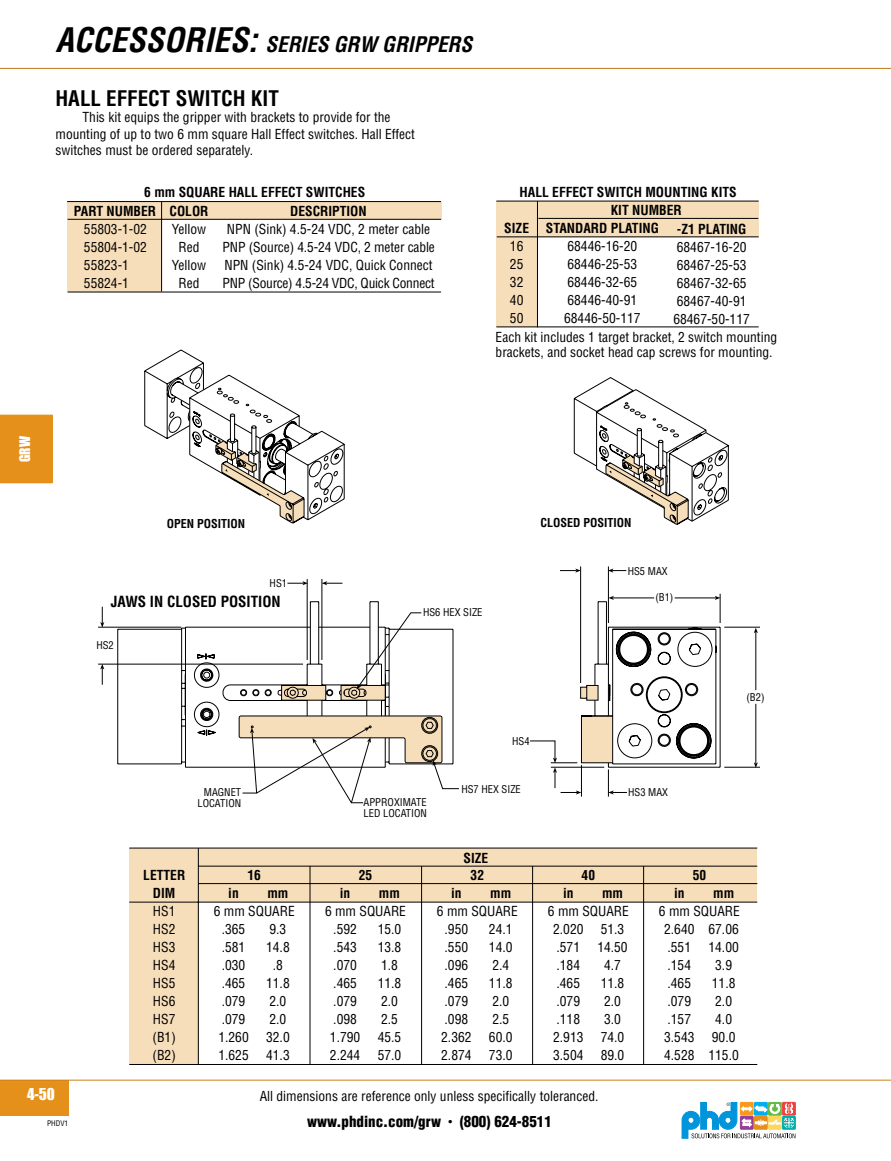
<style>
.page{position:relative;width:891px;height:1161px;background:#fff}
.page>*{position:absolute;margin:0;border:0;box-sizing:border-box;transform-origin:0 0}
.t1{font:italic 700 condensed 21px "Helvetica";color:#000}
.t2{font:700 condensed 21px "Helvetica";color:#000}
.t3{font:900 condensed 15px "Helvetica";color:#000}
.t4{font:700 condensed 15px "Helvetica";color:#000}
.t5{font:15px "Impact";color:#fff}
.t6{font:condensed 13.5px/18px "Helvetica";color:#000}
.t7{font:700 condensed 13.5px/18px "Helvetica";color:#000;text-align:center}
.t8{font:13.5px "Impact";color:#fff}
.t9{font:700 condensed 12px "Helvetica";color:#000}
.t10{font:condensed 10.5px/10.5px "Helvetica";color:#000}
.t11{font:condensed 7.5px "Helvetica";color:#000}
.s1{font-size:33px}
.s2{font-size:9px}
</style>
<div class="page">
<hr style="left:0;top:68px;width:891px;height:1px;background:#bc7612">
<div style="left:0;top:415px;width:52px;height:68px;background:#e5901a"></div>
<div style="left:0;top:1080px;width:68px;height:35px;background:#e5901a"></div>
<hr style="left:0;top:1080px;width:891px;height:1px;background:#cd8116">
<svg style="left:682px;top:1102px;width:113px;height:36px"></svg>
<div style="left:129px;top:849px;width:628px;height:53px;background:#f7deba"></div>
<svg style="left:573px;top:377px;width:156px;height:148px"></svg>
<svg style="left:144px;top:349px;width:201px;height:175px"></svg>
<div style="left:129px;top:849px;width:70px;height:215px;background:#f7deba"></div>
<hr style="left:129px;top:902px;width:628px;height:1px;background:#000">
<hr style="left:129px;top:1064px;width:628px;height:1px;background:#000">
<hr style="left:198px;top:849px;width:1px;height:216px;background:#000">
<hr style="left:198px;top:866px;width:559px;height:1px;background:#000">
<hr style="left:129px;top:848px;width:628px;height:1px;background:#000">
<hr style="left:199px;top:883px;width:558px;height:1px;background:#000">
<hr style="left:310px;top:866px;width:1px;height:198px;background:#000">
<hr style="left:421px;top:866px;width:1px;height:198px;background:#000">
<div style="left:67px;top:202px;width:95px;height:90px;background:#f7deba"></div>
<div style="left:67px;top:202px;width:375px;height:18px;background:#f7deba"></div>
<hr style="left:68px;top:219px;width:373px;height:1px;background:#000">
<hr style="left:67px;top:201px;width:374px;height:1px;background:#000">
<hr style="left:68px;top:292px;width:373px;height:1px;background:#000">
<hr style="left:161px;top:202px;width:1px;height:90px;background:#000">
<hr style="left:98px;top:664px;width:205px;height:1px;background:#000">
<hr style="left:98px;top:627px;width:83px;height:1px;background:#000">
<svg style="left:100px;top:664px;width:4px;height:21px"></svg>
<svg style="left:100px;top:607px;width:4px;height:21px"></svg>
<svg style="left:117px;top:626px;width:68px;height:139px"></svg>
<hr style="left:307px;top:579px;width:1px;height:81px;background:#000">
<hr style="left:322px;top:579px;width:1px;height:81px;background:#000">
<svg style="left:287px;top:581px;width:21px;height:4px"></svg>
<svg style="left:322px;top:581px;width:21px;height:4px"></svg>
<hr style="left:724px;top:627px;width:36px;height:1px;background:#000">
<hr style="left:724px;top:767px;width:36px;height:1px;background:#000">
<hr style="left:756px;top:632px;width:1px;height:58px;background:#000">
<svg style="left:754px;top:628px;width:4px;height:5px"></svg>
<hr style="left:756px;top:704px;width:1px;height:60px;background:#000">
<svg style="left:754px;top:762px;width:4px;height:6px"></svg>
<hr style="left:580px;top:566px;width:1px;height:117px;background:#000">
<hr style="left:608px;top:566px;width:1px;height:57px;background:#000">
<svg style="left:560px;top:569px;width:21px;height:4px"></svg>
<svg style="left:608px;top:569px;width:18px;height:4px"></svg>
<svg style="left:185px;top:594px;width:536px;height:209px"></svg>
<hr style="left:532px;top:866px;width:1px;height:198px;background:#000">
<hr style="left:643px;top:866px;width:1px;height:198px;background:#000">
<div style="left:496px;top:201px;width:263px;height:36px;background:#f7deba"></div>
<div style="left:496px;top:201px;width:41px;height:126px;background:#f7deba"></div>
<hr style="left:497px;top:237px;width:262px;height:1px;background:#000">
<hr style="left:496px;top:201px;width:263px;height:1px;background:#000">
<hr style="left:537px;top:201px;width:1px;height:126px;background:#000">
<hr style="left:538px;top:218px;width:220px;height:1px;background:#000">
<hr style="left:496px;top:327px;width:263px;height:1px;background:#000">
<h1 class="t1" style="left:56px;top:32px;width:418px"><span class="s1">ACCESSORIES:</span> SERIES GRW GRIPPERS</h1>
<h1 class="t2" style="left:56px;top:86px;width:225px">HALL EFFECT SWITCH KIT</h1>
<p class="t6" style="left:56px;top:109px;width:361px;line-height:16.2px;text-indent:27px">This kit equips the gripper with brackets to provide for the mounting of up to two 6 mm square Hall Effect switches. Hall Effect switches must be ordered separately.</p>
<p class="t7" style="left:144px;top:182px;width:224px;line-height:19px;text-align:right">6 mm SQUARE HALL EFFECT SWITCHES<br>DESCRIPTION</p>
<p class="t6" style="left:223px;top:220px;width:214px;text-align:center">NPN (Sink) 4.5-24 VDC, 2 meter cable PNP (Source) 4.5-24 VDC, 2 meter cable NPN (Sink) 4.5-24 VDC, Quick Connect PNP (Source) 4.5-24 VDC, Quick Connect</p>
<p class="t7" style="left:170px;top:202px;width:41px">COLOR</p>
<p class="t6" style="left:172px;top:220px;width:36px;text-align:center">Yellow<br>Red<br>Yellow<br>Red</p>
<p class="t7" style="left:74px;top:202px;width:84px">PART NUMBER</p>
<p class="t6" style="left:84px;top:220px;width:64px">55803-1-02<br>55804-1-02<br>55823-1<br>55824-1</p>
<p class="t7" style="left:520px;top:183px;width:219px">HALL EFFECT SWITCH MOUNTING KITS</p>
<p class="t7" style="left:546px;top:219px;width:115px">STANDARD PLATING</p>
<p class="t6" style="left:564px;top:237px;width:78px">68446-16-20<br>68446-25-53<br>68446-32-65<br>68446-40-91<br>68446-50-117</p>
<p class="t7" style="left:677px;top:201px;width:71px;text-align:left;text-indent:-66px">KIT NUMBER<br>-Z1 PLATING</p>
<p class="t6" style="left:673px;top:237px;width:78px">68467-16-20<br>68467-25-53<br>68467-32-65<br>68467-40-91<br>68467-50-117</p>
<p class="t7" style="left:504px;top:219px;width:26px">SIZE</p>
<p class="t6" style="left:510px;top:237px;width:15px;text-align:justify">16<br>25<br>32<br>40<br>50</p>
<p class="t6" style="left:496px;top:329px;width:283px;line-height:15px">Each kit includes 1 target bracket, 2 switch mounting brackets, and socket head cap screws for mounting.</p>
<p class="t8" style="left:14px;top:462px;width:27px;rotate:-90deg">GRW</p>
<p class="t9" style="left:167px;top:517px;width:80px">OPEN POSITION</p>
<p class="t9" style="left:541px;top:515px;width:93px">CLOSED POSITION</p>
<p class="t10" style="left:270px;top:577px;width:19px">HS1</p>
<p class="t4" style="left:111px;top:592px;width:171px">JAWS IN CLOSED POSITION</p>
<p class="t10" style="left:96px;top:640px;width:19px">HS2</p>
<p class="t10" style="left:197px;top:787px;width:45px;text-align:right">MAGNET<br>LOCATION</p>
<p class="t7" style="left:143px;top:866px;width:43px">LETTER<br>DIM</p>
<p class="t6" style="left:153px;top:902px;width:25px;text-align:justify">HS1<br>HS2<br>HS3<br>HS4<br>HS5<br>HS6<br>HS7 (B1) (B2)</p>
<p class="t7" style="left:248px;top:866px;width:15px">16</p>
<p class="t6" style="left:214px;top:902px;width:83px">6 mm SQUARE</p>
<p class="t7" style="left:228px;top:884px;width:12px">in</p>
<p class="t6" style="left:218px;top:920px;width:32px">.365 .581 .030 .465 .079 .079<br>1.260<br>1.625</p>
<p class="t7" style="left:267px;top:884px;width:23px">mm</p>
<p class="t6" style="left:266px;top:920px;width:25px;text-align:center">9.3<br>14.8 .8<br>11.8<br>2.0<br>2.0<br>32.0<br>41.3</p>
<p class="t10" style="left:423px;top:607px;width:61px">HS6 HEX SIZE</p>
<p class="t10" style="left:628px;top:565px;width:41px">HS5 MAX</p>
<p class="t10" style="left:655px;top:592px;width:20px">(B1)</p>
<p class="t10" style="left:512px;top:736px;width:19px">HS4</p>
<p class="t10" style="left:364px;top:797px;width:65px">APPROXIMATE<br>LED LOCATION</p>
<p class="t10" style="left:461px;top:783px;width:61px">HS7 HEX SIZE</p>
<p class="t7" style="left:359px;top:866px;width:15px">25</p>
<p class="t6" style="left:325px;top:902px;width:83px">6 mm SQUARE</p>
<p class="t7" style="left:340px;top:884px;width:12px">in</p>
<p class="t6" style="left:330px;top:920px;width:32px">.592 .543 .070 .465 .079 .098<br>1.790<br>2.244</p>
<p class="t7" style="left:379px;top:884px;width:23px">mm</p>
<p class="t6" style="left:378px;top:920px;width:25px">15.0<br>13.8<br>1.8<br>11.8<br>2.0<br>2.5<br>45.5<br>57.0</p>
<p class="t7" style="left:464px;top:849px;width:26px">SIZE</p>
<p class="t7" style="left:471px;top:866px;width:15px">32</p>
<p class="t6" style="left:437px;top:902px;width:83px">6 mm SQUARE</p>
<p class="t7" style="left:451px;top:884px;width:12px">in</p>
<p class="t6" style="left:441px;top:920px;width:32px">.950 .550 .096 .465 .079 .098<br>2.362<br>2.874</p>
<p class="t7" style="left:490px;top:884px;width:23px">mm</p>
<p class="t6" style="left:489px;top:920px;width:25px">24.1<br>14.0<br>2.4<br>11.8<br>2.0<br>2.5<br>60.0<br>73.0</p>
<p class="t10" style="left:628px;top:787px;width:41px">HS3 MAX</p>
<p class="t10" style="left:746px;top:691px;width:20px">(B2)</p>
<p class="t7" style="left:582px;top:866px;width:15px">40</p>
<p class="t6" style="left:548px;top:902px;width:83px">6 mm SQUARE</p>
<p class="t7" style="left:563px;top:884px;width:12px">in</p>
<p class="t6" style="left:553px;top:920px;width:32px">2.020 .571 .184 .465 .079 .118<br>2.913<br>3.504</p>
<p class="t7" style="left:602px;top:884px;width:23px">mm</p>
<p class="t6" style="left:597px;top:920px;width:32px;text-align:center">51.3<br>14.50<br>4.7<br>11.8<br>2.0<br>3.0<br>74.0<br>89.0</p>
<p class="t7" style="left:693px;top:866px;width:15px">50</p>
<p class="t6" style="left:659px;top:902px;width:83px">6 mm SQUARE</p>
<p class="t7" style="left:674px;top:884px;width:12px">in</p>
<p class="t6" style="left:664px;top:920px;width:32px">2.640 .551 .154 .465 .079 .157<br>3.543<br>4.528</p>
<p class="t7" style="left:713px;top:884px;width:23px">mm</p>
<p class="t6" style="left:708px;top:920px;width:32px;text-align:center">67.06<br>14.00<br>3.9<br>11.8<br>2.0<br>4.0<br>90.0<br>115.0</p>
<p class="t5" style="left:27px;top:1083px;width:30px">4-50</p>
<p class="t6" style="left:260px;top:1087px;width:340px">All dimensions are reference only unless specifically toleranced.</p>
<p class="t11" style="left:47px;top:1118px;width:23px">PHDV1</p>
<p class="t3" style="left:460px;top:1113px;width:94px">(800) 624-8511</p>
<p class="t3" style="left:307px;top:1113px;width:147px">www.phdinc.com/grw <span class="s2">•</span></p>
</div>
